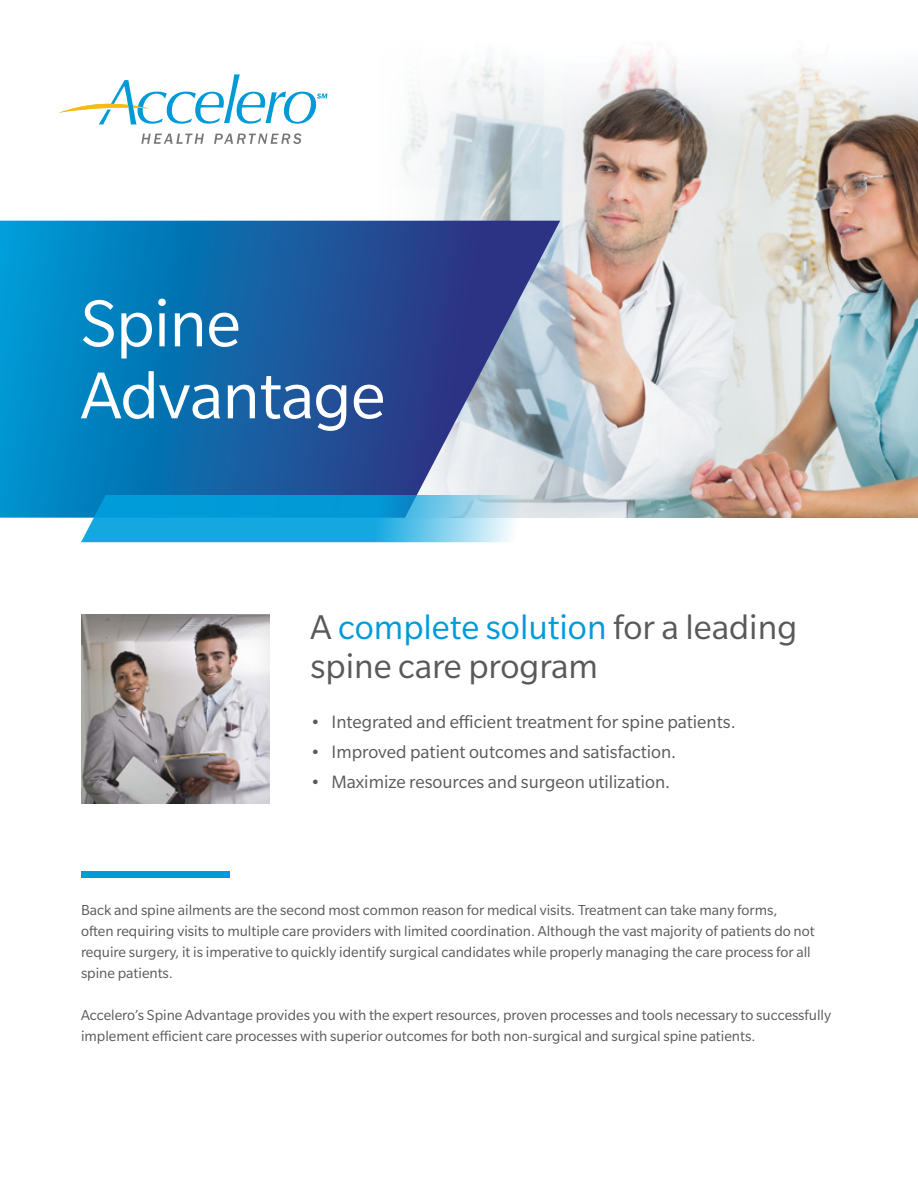
<style>
.page{position:relative;width:918px;height:1188px;background:#fff}
.page>*{position:absolute;margin:0;border:0;box-sizing:border-box;transform-origin:0 0}
.t1{font:72px/72px "Slate Pro";letter-spacing:-.01em;color:#fff}
.t2{font:37.5px/39px "Slate Pro";color:#58595b}
.t3{font:19.5px "Slate Pro";color:#58595b}
.t4{font:15.75px/21px "Slate Pro";color:#58595b}
.s1{color:#009ad9}
</style>
<div class="page">
<img style="left:551px;top:50px;width:367px;height:468px">
<svg style="left:220px;top:58px;width:331px;height:163px"></svg>
<svg style="left:141px;top:134px;width:63px;height:10px"></svg>
<svg style="left:214px;top:133px;width:87px;height:11px"></svg>
<svg style="left:59px;top:74px;width:269px;height:51px"></svg>
<div style="left:81px;top:871px;width:149px;height:7px;background:#009ad9"></div>
<svg style="left:0;top:221px;width:560px;height:297px;background:#2870ac"></svg>
<svg style="left:81px;top:495px;width:450px;height:47px;background:#37afdf"></svg>
<div style="left:79px;top:613px;width:192px;height:192px;background:#000;opacity:.15"></div>
<h1 class="t1" style="left:81px;top:287px;width:306px">Spine<br>Advantage</h1>
<h2 class="t2" style="left:310px;top:607px;width:488px">A <span class="s1">complete solution</span> for a leading spine care program</h2>
<p class="t3" style="left:310px;top:712px;width:427px">• Integrated and efficient treatment for spine patients.</p>
<p class="t3" style="left:310px;top:742px;width:367px">• Improved patient outcomes and satisfaction.</p>
<p class="t3" style="left:310px;top:772px;width:361px">• Maximize resources and surgeon utilization.</p>
<p class="t4" style="left:81px;top:899px;width:735px">Back and spine ailments are the second most common reason for medical visits. Treatment can take many forms,<br>often requiring visits to multiple care providers with limited coordination. Although the vast majority of patients do not require surgery, it is imperative to quickly identify surgical candidates while properly managing the care process for all spine patients.</p>
<p class="t4" style="left:81px;top:1004px;width:752px">Accelero’s Spine Advantage provides you with the expert resources, proven processes and tools necessary to successfully implement efficient care processes with superior outcomes for both non-surgical and surgical spine patients.</p>
</div>
